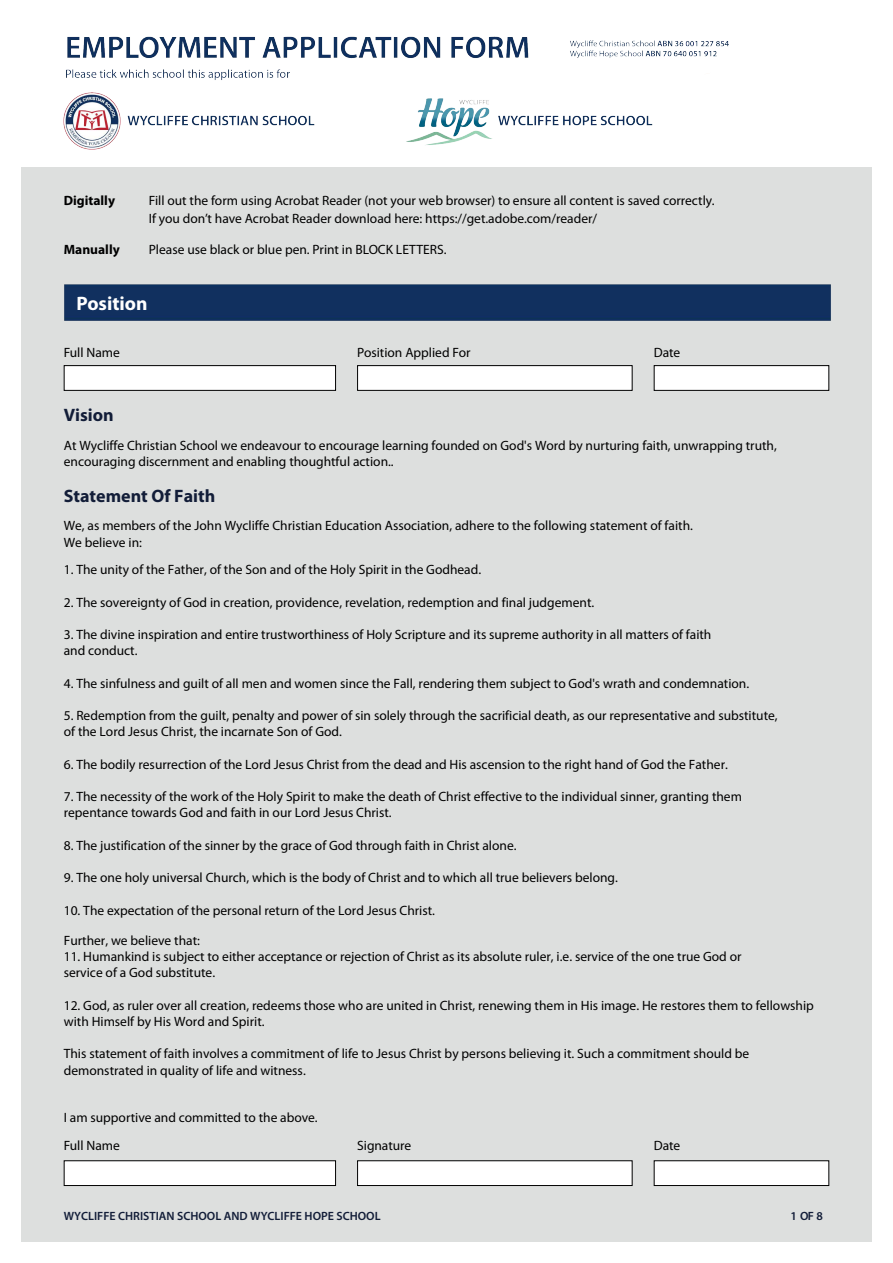
<style>
.page{position:relative;width:893px;height:1263px;background:#fff}
.page>*{position:absolute;margin:0;border:0;box-sizing:border-box;transform-origin:0 0}
.t1{font:700 19.5px "Myriad Pro";color:#fff}
.t2{font:700 18px "Myriad Pro";color:#121d38}
.t3{font:13.5px/16.2px "Myriad Pro";color:#000}
.t4{font:700 13.5px "Myriad Pro";color:#000}
.t5{font:600 12px "Myriad Pro";color:#121d38}
</style>
<div class="page">
<div style="left:21px;top:21px;width:851px;height:1221px;background:#dddfde"></div>
<img style="left:63px;top:284px;width:768px;height:97px">
<div style="left:0;top:0;width:893px;height:167px;background:#fff"></div>
<div style="left:64px;top:366px;width:272px;height:24px;background:#fff"></div>
<div style="left:64px;top:365px;width:272px;height:26px;border:1px solid #000"></div>
<div style="left:358px;top:366px;width:274px;height:24px;background:#fff"></div>
<div style="left:357px;top:365px;width:275px;height:26px;border:1px solid #000"></div>
<div style="left:654px;top:366px;width:175px;height:24px;background:#fff"></div>
<div style="left:654px;top:365px;width:175px;height:26px;border:1px solid #000"></div>
<div style="left:64px;top:1161px;width:272px;height:24px;background:#fff"></div>
<div style="left:64px;top:1160px;width:272px;height:26px;border:1px solid #000"></div>
<div style="left:358px;top:1161px;width:274px;height:24px;background:#fff"></div>
<div style="left:357px;top:1160px;width:275px;height:26px;border:1px solid #000"></div>
<div style="left:654px;top:1161px;width:175px;height:24px;background:#fff"></div>
<div style="left:654px;top:1160px;width:175px;height:26px;border:1px solid #000"></div>
<img style="left:63px;top:36px;width:666px;height:114px">
<p class="t4" style="left:64px;top:192px;width:53px">Digitally</p>
<p class="t3" style="left:149px;top:192px;width:567px;line-height:18px">Fill out the form using Acrobat Reader (not your web browser) to ensure all content is saved correctly.<br>If you don’t have Acrobat Reader download here: https://get.adobe.com/reader/</p>
<p class="t4" style="left:64px;top:241px;width:57px">Manually</p>
<p class="t3" style="left:149px;top:241px;width:299px">Please use black or blue pen. Print in BLOCK LETTERS.</p>
<h1 class="t1" style="left:77px;top:290px;width:73px">Position</h1>
<p class="t3" style="left:64px;top:344px;width:58px">Full Name</p>
<p class="t3" style="left:357px;top:344px;width:115px">Position Applied For</p>
<p class="t3" style="left:654px;top:344px;width:28px">Date</p>
<h2 class="t2" style="left:64px;top:403px;width:52px">Vision</h2>
<p class="t3" style="left:64px;top:437px;width:715px">At Wycliffe Christian School we endeavour to encourage learning founded on God's Word by nurturing faith, unwrapping truth, encouraging discernment and enabling thoughtful action..</p>
<h2 class="t2" style="left:64px;top:484px;width:153px">Statement Of Faith</h2>
<p class="t3" style="left:64px;top:517px;width:631px">We, as members of the John Wycliffe Christian Education Association, adhere to the following statement of faith.<br>We believe in:</p>
<p class="t3" style="left:64px;top:562px;width:419px">1. The unity of the Father, of the Son and of the Holy Spirit in the Godhead.</p>
<p class="t3" style="left:64px;top:594px;width:532px">2. The sovereignty of God in creation, providence, revelation, redemption and final judgement.</p>
<p class="t3" style="left:64px;top:626px;width:649px">3. The divine inspiration and entire trustworthiness of Holy Scripture and its supreme authority in all matters of faith and conduct.</p>
<p class="t3" style="left:64px;top:675px;width:687px">4. The sinfulness and guilt of all men and women since the Fall, rendering them subject to God's wrath and condemnation.</p>
<p class="t3" style="left:64px;top:707px;width:715px">5. Redemption from the guilt, penalty and power of sin solely through the sacrificial death, as our representative and substitute, of the Lord Jesus Christ, the incarnate Son of God.</p>
<p class="t3" style="left:64px;top:756px;width:666px">6. The bodily resurrection of the Lord Jesus Christ from the dead and His ascension to the right hand of God the Father.</p>
<p class="t3" style="left:64px;top:788px;width:680px">7. The necessity of the work of the Holy Spirit to make the death of Christ effective to the individual sinner, granting them repentance towards God and faith in our Lord Jesus Christ.</p>
<p class="t3" style="left:64px;top:837px;width:454px">8. The justification of the sinner by the grace of God through faith in Christ alone.</p>
<p class="t3" style="left:64px;top:869px;width:556px">9. The one holy universal Church, which is the body of Christ and to which all true believers belong.</p>
<p class="t3" style="left:64px;top:902px;width:373px">10. The expectation of the personal return of the Lord Jesus Christ.</p>
<p class="t3" style="left:64px;top:932px;width:138px">Further, we believe that:</p>
<p class="t3" style="left:64px;top:948px;width:679px">11. Humankind is subject to either acceptance or rejection of Christ as its absolute ruler, i.e. service of the one true God or service of a God substitute.</p>
<p class="t3" style="left:64px;top:997px;width:752px">12. God, as ruler over all creation, redeems those who are united in Christ, renewing them in His image. He restores them to fellowship with Himself by His Word and Spirit.</p>
<p class="t3" style="left:64px;top:1045px;width:687px">This statement of faith involves a commitment of life to Jesus Christ by persons believing it. Such a commitment should be demonstrated in quality of life and witness.</p>
<p class="t3" style="left:64px;top:1103px;width:255px;line-height:28px">I am supportive and committed to the above.<br>Full Name</p>
<p class="t3" style="left:357px;top:1137px;width:56px">Signature</p>
<p class="t3" style="left:654px;top:1137px;width:28px">Date</p>
<p class="t5" style="left:64px;top:1208px;width:318px">WYCLIFFE CHRISTIAN SCHOOL AND WYCLIFFE HOPE SCHOOL</p>
<p class="t5" style="left:790px;top:1209px;width:34px">1OF8</p>
</div>
